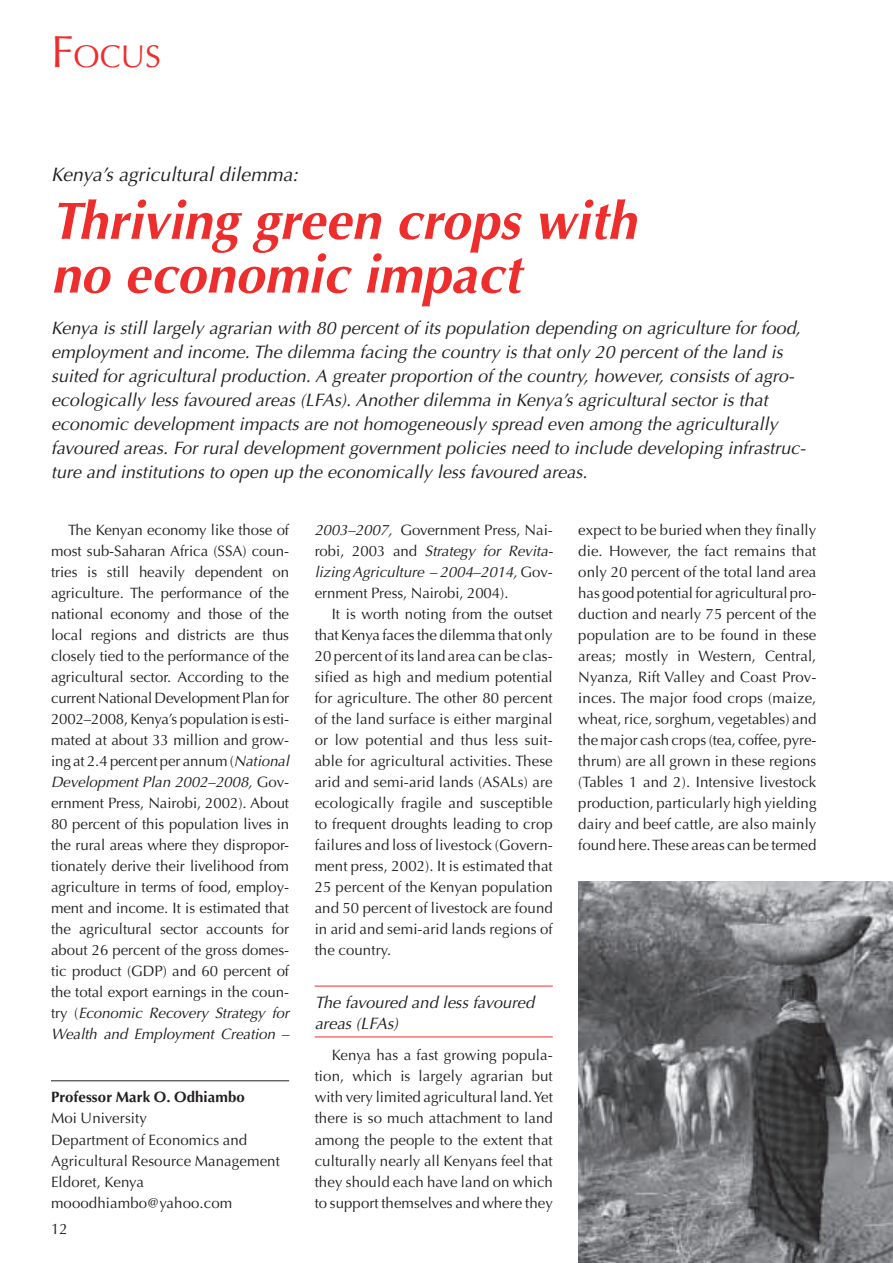
<style>
.page{position:relative;width:893px;height:1263px;background:#fff}
.page>*{position:absolute;margin:0;border:0;box-sizing:border-box;transform-origin:0 0}
.t1{font:italic 700 52.5px/53.7px "Optima";color:#ee2d2d}
.t2{font:31.5px "Optima";color:#ee2d2d}
.t3{font:italic 19.5px "Optima";color:#231f20}
.t4{font:italic 18px/24px "Optima";color:#231f20}
.t5{font:italic 16.5px/21px "Optima";color:#231f20}
.t6{font:15px/21px "Optima";letter-spacing:.005em;color:#231f20;text-align:justify}
.t7{font:700 15px "Optima";letter-spacing:.005em;color:#231f20}
.s1{font-size:45px}
.s2{font-style:italic}
</style>
<div class="page">
<hr style="left:315px;top:986px;width:238px;height:1px;background:#ee2d2d">
<hr style="left:315px;top:1036px;width:238px;height:1px;background:#ee2d2d">
<img style="left:578px;top:881px;width:315px;height:382px">
<hr style="left:51px;top:1080px;width:238px;height:1px;background:#231f20">
<h2 class="t2" style="left:51px;top:43px;width:112px"><span class="s1">F</span>OCUS</h2>
<h3 class="t3" style="left:51px;top:166px;width:248px">Kenya’s agricultural dilemma:</h3>
<h1 class="t1" style="left:51px;top:199px;width:587px">Thriving green crops with no economic impact</h1>
<p class="t4" style="left:51px;top:317px;width:755px">Kenya is still largely agrarian with 80 percent of its population depending on agriculture for food, employment and income. The dilemma facing the country is that only 20 percent of the land is suited for agricultural production. A greater proportion of the country, however, consists of agro&shy;ecologically less favoured areas (LFAs). Another dilemma in Kenya’s agricultural sector is that economic development impacts are not homogeneously spread even among the agriculturally favoured areas. For rural development government policies need to include developing infrastruc&shy;ture and institutions to open up the economically less favoured areas.</p>
<p class="t6" style="left:51px;top:520px;width:240px;text-indent:17px">The Kenyan economy like those of most sub-Saharan Africa (SSA) coun&shy;tries is still heavily dependent on agriculture. The performance of the national economy and those of the local regions and districts are thus closely tied to the performance of the agricultural sector. According to the current National Development Plan for 2002–2008, Kenya’s population is esti&shy;mated at about 33 million and grow&shy;ing at 2.4 percent per annum (<span class="s2">National Development Plan 2002–2008,</span> Gov&shy;ernment Press, Nairobi, 2002). About 80 percent of this population lives in the rural areas where they dispropor&shy;tionately derive their livelihood from agriculture in terms of food, employ&shy;ment and income. It is estimated that the agricultural sector accounts for about 26 percent of the gross domes&shy;tic product (GDP) and 60 percent of the total export earnings in the coun&shy;try (<span class="s2">Economic Recovery Strategy for Wealth and Employment Creation –</span></p>
<p class="t6" style="left:315px;top:520px;width:240px"><span class="s2">2003–2007,</span> Government Press, Nai&shy;robi, 2003 and <span class="s2">Strategy for Revita&shy;lizing Agriculture – 2004–2014,</span> Gov&shy;ernment Press, Nairobi, 2004).</p>
<p class="t6" style="left:315px;top:604px;width:240px;text-indent:17px">It is worth noting from the outset that Kenya faces the dilemma that only 20 percent of its land area can be clas&shy;sified as high and medium potential for agriculture. The other 80 percent of the land surface is either marginal or low potential and thus less suit&shy;able for agricultural activities. These arid and semi-arid lands (ASALs) are ecologically fragile and susceptible to frequent droughts leading to crop failures and loss of livestock (Govern&shy;ment press, 2002). It is estimated that 25 percent of the Kenyan population and 50 percent of livestock are found in arid and semi-arid lands regions of the country.</p>
<p class="t5" style="left:315px;top:993px;width:221px">The favoured and less favoured areas (LFAs)</p>
<p class="t6" style="left:315px;top:1046px;width:240px;text-indent:17px">Kenya has a fast growing popula&shy;tion, which is largely agrarian but with very limited agricultural land. Yet there is so much attachment to land among the people to the extent that culturally nearly all Kenyans feel that they should each have land on which to support themselves and where they</p>
<p class="t7" style="left:51px;top:1091px;width:195px">Professor Mark O. Odhiambo</p>
<p class="t6" style="left:51px;top:1109px;width:230px;text-align:left">Moi University<br>Department of Economics and<br>Agricultural Resource Management<br>Eldoret, Kenya mooodhiambo@yahoo.com</p>
<p class="t6" style="left:51px;top:1219px;width:18px">12</p>
<p class="t6" style="left:578px;top:520px;width:240px">expect to be buried when they finally die. However, the fact remains that only 20 percent of the total land area has good potential for agricultural pro&shy;duction and nearly 75 percent of the population are to be found in these areas; mostly in Western, Central, Nyanza, Rift Valley and Coast Prov&shy;inces. The major food crops (maize, wheat, rice, sorghum, vegetables) and the major cash crops (tea, coffee, pyre&shy;thrum) are all grown in these regions (Tables 1 and 2). Intensive livestock production, particularly high yielding dairy and beef cattle, are also mainly found here. These areas can be termed</p>
</div>
